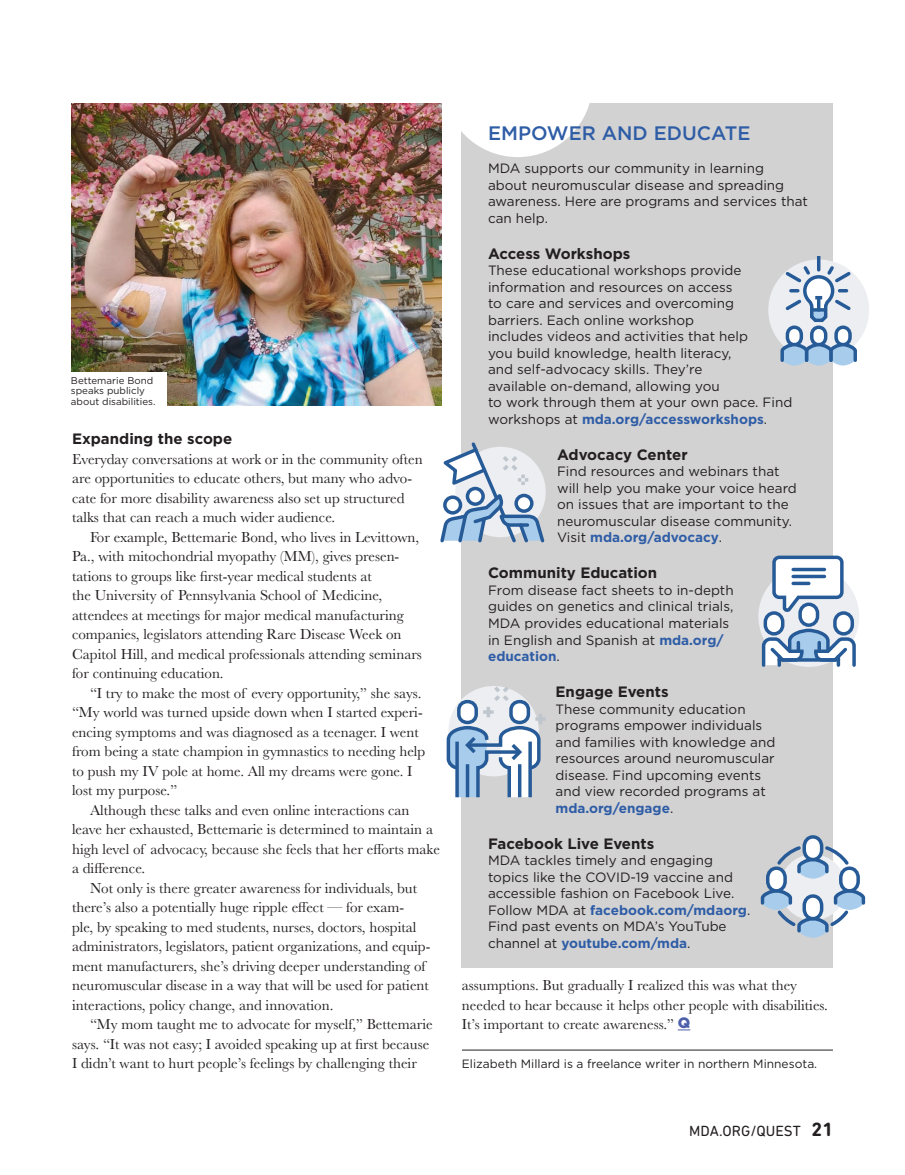
<style>
.page{position:relative;width:905px;height:1175px;background:#fff}
.page>*{position:absolute;margin:0;border:0;box-sizing:border-box;transform-origin:0 0}
.NEW_Sidebar_Head{font:500 19.5px "Gotham";color:#2e5da6}
.NEW_Body_Indent{font:15px/19.5px "Baskerville";color:#231f20}
.NEW_Body_No_Indent{font:15px/19.5px "Baskerville";color:#231f20}
.NEW_Subhead{font:700 15px "Gotham";color:#231f20}
.t1{font:15px "DIN Next Rounded LT Pro";color:#231f20}
.NEW_Sidebar_Text{font:13.5px/16.5px "Gotham";color:#231f20}
.NEW_Author_Bio{font:12px "Gotham";color:#231f20}
.NEW_Caption{font:9.75px/10.5px "Gotham";color:#231f20}
.s1{font-weight:700;color:#2e5da6}
.s2{font-family:"Gotham";font-weight:900;color:#4d5fab}
.s3{font-weight:700;font-size:19.5px}
</style>
<div class="page">
<div style="left:461px;top:103px;width:371px;height:864px;background:#d3d2d3"></div>
<img style="left:72px;top:103px;width:369px;height:302px">
<div style="left:768px;top:259px;width:101px;height:101px;background:#eceef1;border-radius:50%"></div>
<hr style="left:817px;top:256px;width:3px;height:14px;background:#275b98">
<svg style="left:778px;top:263px;width:80px;height:102px"></svg>
<svg style="left:440px;top:442px;width:106px;height:101px"></svg>
<svg style="left:446px;top:686px;width:99px;height:112px"></svg>
<div style="left:758px;top:566px;width:101px;height:101px;background:#eceef1;border-radius:50%"></div>
<svg style="left:800px;top:604px;width:17px;height:21px"></svg>
<div style="left:798px;top:602px;width:21px;height:25px;border:3px solid #275b98;border-radius:9px"></div>
<svg style="left:760px;top:627px;width:97px;height:41px"></svg>
<hr style="left:779px;top:658px;width:59px;height:3px;background:#275b98">
<svg style="left:765px;top:613px;width:17px;height:21px"></svg>
<div style="left:763px;top:611px;width:21px;height:24px;border:3px solid #275b98;border-radius:9px"></div>
<svg style="left:834px;top:613px;width:18px;height:21px"></svg>
<div style="left:833px;top:611px;width:21px;height:24px;border:3px solid #275b98;border-radius:9px"></div>
<svg style="left:770px;top:554px;width:75px;height:62px"></svg>
<hr style="left:793px;top:568px;width:31px;height:3px;background:#275b98">
<svg style="left:793px;top:574px;width:31px;height:4px"></svg>
<svg style="left:793px;top:581px;width:15px;height:4px"></svg>
<svg style="left:760px;top:833px;width:106px;height:104px"></svg>
<svg style="left:677px;top:1029px;width:13px;height:1px"></svg>
<hr style="left:462px;top:1049px;width:370px;height:1px;background:#231f20">
<div style="left:67px;top:372px;width:99px;height:39px;background:#fff"></div>
<div style="left:443px;top:8px;width:149px;height:149px;background:#fff;border-radius:50%"></div>
<p class="NEW_Caption" style="left:71px;top:375px;width:86px">Bettemarie Bond speaks publicly about disabilities.</p>
<p class="NEW_Subhead" style="left:72px;top:430px;width:162px">Expanding the scope</p>
<p class="NEW_Body_No_Indent" style="left:72px;top:449px;width:352px">Everyday conversations at work or in the community often are opportunities to educate others, but many who advo&shy;cate for more disability awareness also set up structured talks that can reach a much wider audience.</p>
<p class="NEW_Body_Indent" style="left:72px;top:527px;width:351px;text-indent:18px">For example, Bettemarie Bond, who lives in Levittown, Pa., with mitochondrial myopathy (MM), gives presen&shy;tations to groups like first-year medical students at<br>the University of Pennsylvania School of Medicine, attendees at meetings for major medical manufacturing companies, legislators attending Rare Disease Week on Capitol Hill, and medical professionals attending seminars for continuing education.</p>
<p class="NEW_Body_Indent" style="left:72px;top:683px;width:355px;text-indent:18px">“I try to make the most of every opportunity,” she says. “My world was turned upside down when I started experi&shy;encing symptoms and was diagnosed as a teenager. I went from being a state champion in gymnastics to needing help to push my IV pole at home. All my dreams were gone. I lost my purpose.”</p>
<p class="NEW_Body_Indent" style="left:72px;top:800px;width:369px;text-indent:18px">Although these talks and even online interactions can leave her exhausted, Bettemarie is determined to maintain a high level of advocacy, because she feels that her efforts make a difference.</p>
<p class="NEW_Body_Indent" style="left:72px;top:878px;width:360px;text-indent:18px">Not only is there greater awareness for individuals, but there’s also a potentially huge ripple effect — for exam-<br>ple, by speaking to med students, nurses, doctors, hospital administrators, legislators, patient organizations, and equip&shy;ment manufacturers, she’s driving deeper understanding of neuromuscular disease in a way that will be used for patient interactions, policy change, and innovation.</p>
<p class="NEW_Body_Indent" style="left:72px;top:1015px;width:362px;text-indent:18px">“My mom taught me to advocate for myself,” Bettemarie says. “It was not easy; I avoided speaking up at first because<br>I didn’t want to hurt people’s feelings by challenging their</p>
<p class="NEW_Sidebar_Head" style="left:488px;top:122px;width:264px">EMPOWER AND EDUCATE</p>
<p class="NEW_Sidebar_Text" style="left:488px;top:160px;width:321px">MDA supports our community in learning<br>about neuromuscular disease and spreading awareness. Here are programs and services that can help.</p>
<p class="NEW_Subhead" style="left:488px;top:245px;width:144px">Access Workshops</p>
<p class="NEW_Sidebar_Text" style="left:488px;top:262px;width:306px">These educational workshops provide information and resources on access<br>to care and services and overcoming<br>barriers. Each online workshop<br>includes videos and activities that help<br>you build knowledge, health literacy,<br>and self-advocacy skills. They’re<br>available on-demand, allowing you<br>to work through them at your own pace. Find workshops at <span class="s1">mda.org/accessworkshops</span>.</p>
<p class="NEW_Subhead" style="left:557px;top:446px;width:132px">Advocacy Center</p>
<p class="NEW_Sidebar_Text" style="left:557px;top:463px;width:241px">Find resources and webinars that will help you make your voice heard on issues that are important to the neuromuscular disease community.<br>Visit <span class="s1">mda.org/advocacy</span>.</p>
<p class="NEW_Subhead" style="left:488px;top:564px;width:171px">Community Education</p>
<p class="NEW_Sidebar_Text" style="left:488px;top:581px;width:247px">From disease fact sheets to in-depth guides on genetics and clinical trials,<br>MDA provides educational materials in English and Spanish at <span class="s1">mda.org/ education</span>.</p>
<p class="NEW_Subhead" style="left:555px;top:683px;width:114px">Engage Events</p>
<p class="NEW_Sidebar_Text" style="left:555px;top:700px;width:221px">These community education programs empower individuals and families with knowledge and resources around neuromuscular disease. Find upcoming events and view recorded programs at <span class="s1">mda.org/engage</span>.</p>
<p class="NEW_Subhead" style="left:488px;top:834px;width:168px">Facebook Live Events</p>
<p class="NEW_Sidebar_Text" style="left:488px;top:851px;width:264px">MDA tackles timely and engaging topics like the COVID-19 vaccine and accessible fashion on Facebook Live.<br>Follow MDA at <span class="s1">facebook.com/mdaorg</span>.<br>Find past events on MDA’s YouTube channel at <span class="s1">youtube.com/mda</span>.</p>
<p class="NEW_Body_Indent" style="left:462px;top:976px;width:367px">assumptions. But gradually I realized this was what they needed to hear because it helps other people with disabilities.<br>It’s important to create awareness.” <span class="s2">Q</span></p>
<p class="NEW_Author_Bio" style="left:462px;top:1057px;width:357px">Elizabeth Millard is a freelance writer in northern Minnesota.</p>
<p class="t1" style="left:689px;top:1122px;width:145px">MDA.ORG/QUEST <span class="s3">21</span></p>
</div>
